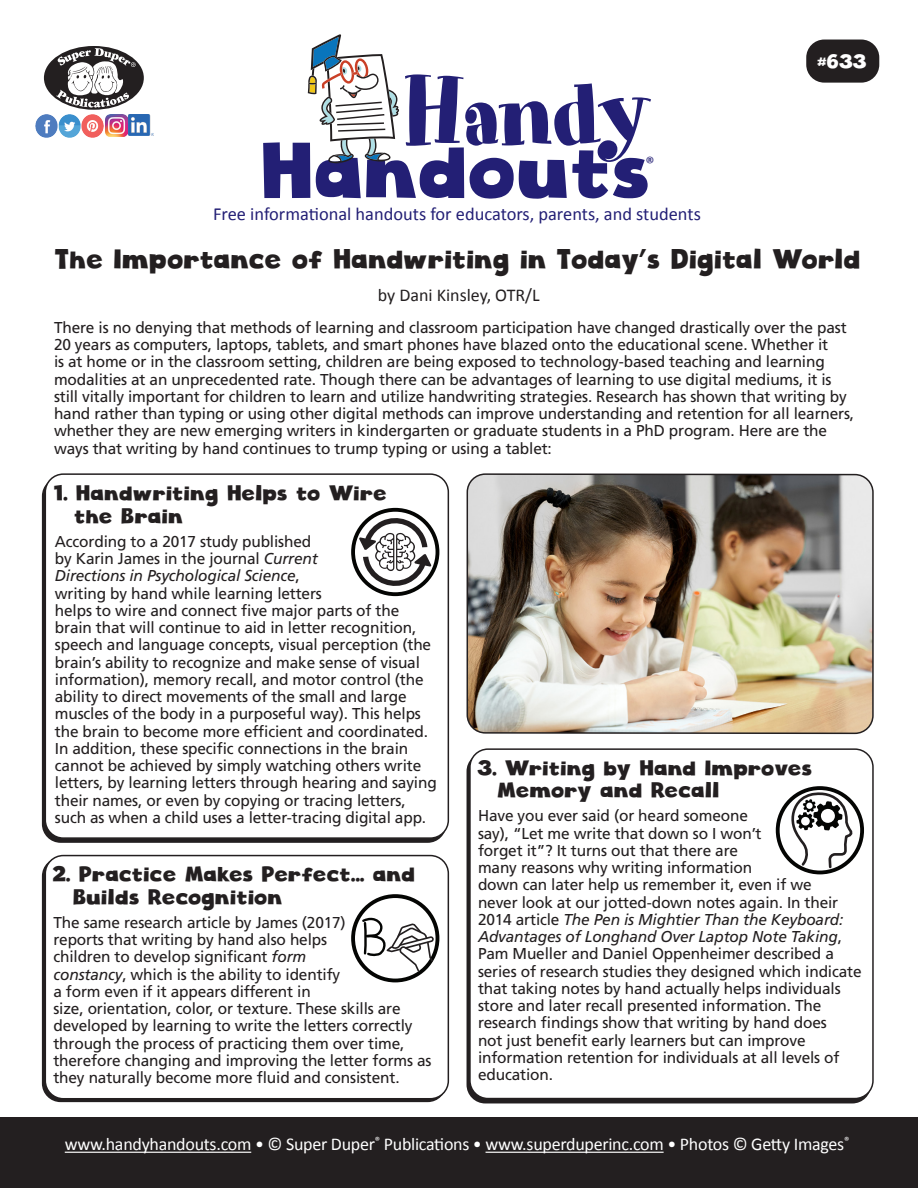
<style>
.page{position:relative;width:918px;height:1188px;background:#fff}
.page>*{position:absolute;margin:0;border:0;box-sizing:border-box;transform-origin:0 0}
.t1{font:93.75px "Art Department JNL";letter-spacing:-.03em;color:#231f75}
.t2{font:76.8px "Cloudy Witha Chanceof Love";color:#231f75}
.HH_Title{font:27px "Cloudy Witha Chanceof Love";color:#231f20;scale:.96 1}
.HH_Text{font:21px/22.5px "Cloudy Witha Chanceof Love";color:#231f20}
.t3{font:19.5px "Cloudy Witha Chanceof Love";color:#fff}
.t4{font:18.45px "Calibri";color:#231f75}
.t5{font:18px "Calibri";letter-spacing:-.015em;color:#fff}
.HH_Author{font:18px "Calibri";color:#231f20}
.t6{font:18px "Calibri";color:#231f75}
.HH_Text-2{font:15.75px/17.2px "Frutiger";letter-spacing:-.01em;color:#231f20}
.s1{font-style:italic}
</style>
<div class="page">
<div style="left:45px;top:855px;width:404px;height:244px;border:2px solid #231f20;border-radius:18px"></div>
<div style="left:45px;top:473px;width:404px;height:366px;border:2px solid #231f20;border-radius:18px"></div>
<div style="left:469px;top:748px;width:405px;height:351px;border:2px solid #231f20;border-radius:18px"></div>
<div style="left:806px;top:40px;width:73px;height:43px;background:#231f20;border-radius:18px"></div>
<div style="left:0;top:1118px;width:918px;height:70px;background:#231f20"></div>
<div style="left:44px;top:46px;width:100px;height:64px;background:#231f20;border-radius:50%"></div>
<svg style="left:56px;top:48px;width:80px;height:60px"></svg>
<img style="left:36px;top:115px;width:68px;height:22px">
<img style="left:106px;top:115px;width:21px;height:21px">
<hr style="left:65px;top:1152px;width:186px;height:1px;background:#fff">
<hr style="left:486px;top:1152px;width:178px;height:1px;background:#fff">
<img style="left:129px;top:115px;width:24px;height:21px">
<svg style="left:308px;top:34px;width:91px;height:129px"></svg>
<img style="left:466px;top:473px;width:408px;height:262px">
<div style="left:351px;top:894px;width:88px;height:88px;border:4px solid #040503;border-radius:50%"></div>
<svg style="left:351px;top:918px;width:83px;height:53px"></svg>
<div style="left:776px;top:786px;width:88px;height:88px;border:4px solid #040503;border-radius:50%"></div>
<svg style="left:788px;top:789px;width:68px;height:86px"></svg>
<svg style="left:359px;top:514px;width:73px;height:76px"></svg>
<div style="left:351px;top:508px;width:88px;height:88px;border:4px solid #040503;border-radius:50%"></div>
<p class="t1" style="left:402px;top:57px;width:252px">Handy</p>
<p class="t2" style="left:264px;top:123px;width:391px">Handouts</p>
<p class="t6" style="left:646px;top:150px;width:11px">®</p>
<p class="t4" style="left:213px;top:201px;width:489px">Free informational handouts for educators, parents, and students</p>
<p class="t3" style="left:818px;top:49px;width:51px">#633</p>
<p class="HH_Title" style="left:56px;top:242px;width:841px">The Importance of Handwriting in Today’s Digital World</p>
<p class="HH_Author" style="left:378px;top:282px;width:163px">by Dani Kinsley, OTR/L</p>
<p class="HH_Text-2" style="left:54px;top:319px;width:802px">There is no denying that methods of learning and classroom participation have changed drastically over the past 20 years as computers, laptops, tablets, and smart phones have blazed onto the educational scene. Whether it<br>is at home or in the classroom setting, children are being exposed to technology-based teaching and learning modalities at an unprecedented rate. Though there can be advantages of learning to use digital mediums, it is still vitally important for children to learn and utilize handwriting strategies. Research has shown that writing by hand rather than typing or using other digital methods can improve understanding and retention for all learners, whether they are new emerging writers in kindergarten or graduate students in a PhD program. Here are the ways that writing by hand continues to trump typing or using a tablet:</p>
<p class="HH_Text" style="left:75px;top:482px;width:314px;text-indent:-20px">1. Handwriting Helps to Wire the Brain</p>
<p class="HH_Text-2" style="left:55px;top:533px;width:383px">According to a 2017 study published<br>by Karin James in the journal <span class="s1">Current<br>Directions in Psychological Science</span>,<br>writing by hand while learning letters<br>helps to wire and connect five major parts of the brain that will continue to aid in letter recognition, speech and language concepts, visual perception (the brain’s ability to recognize and make sense of visual information), memory recall, and motor control (the ability to direct movements of the small and large muscles of the body in a purposeful way). This helps the brain to become more efficient and coordinated.<br>In addition, these specific connections in the brain cannot be achieved by simply watching others write letters, by learning letters through hearing and saying their names, or even by copying or tracing letters, such as when a child uses a letter-tracing digital app.</p>
<p class="HH_Text" style="left:74px;top:864px;width:344px;text-indent:-20px">2. Practice Makes Perfect... and<br>Builds Recognition</p>
<p class="HH_Text-2" style="left:53px;top:914px;width:380px">The same research article by James (2017)<br>reports that writing by hand also helps<br>children to develop significant <span class="s1">form<br>constancy</span>, which is the ability to identify<br>a form even if it appears different in<br>size, orientation, color, or texture. These skills are developed by learning to write the letters correctly through the process of practicing them over time, therefore changing and improving the letter forms as they naturally become more fluid and consistent.</p>
<p class="HH_Text" style="left:498px;top:757px;width:316px;text-indent:-20px">3. Writing by Hand Improves<br>Memory and Recall</p>
<p class="HH_Text-2" style="left:478px;top:807px;width:385px">Have you ever said (or heard someone<br>say), “Let me write that down so I won’t<br>forget it”? It turns out that there are<br>many reasons why writing information<br>down can later help us remember it, even if we<br>never look at our jotted-down notes again. In their 2014 article <span class="s1">The Pen is Mightier Than the Keyboard:<br>Advantages of Longhand Over Laptop Note Taking</span>, Pam Mueller and Daniel Oppenheimer described a series of research studies they designed which indicate that taking notes by hand actually helps individuals store and later recall presented information. The research findings show that writing by hand does<br>not just benefit early learners but can improve information retention for individuals at all levels of education.</p>
<p class="t5" style="left:65px;top:1132px;width:786px">www.handyhandouts.com • © Super Duper<sup>®</sup> Publications • www.superduperinc.com • Photos © Getty Images<sup>®</sup></p>
</div>
